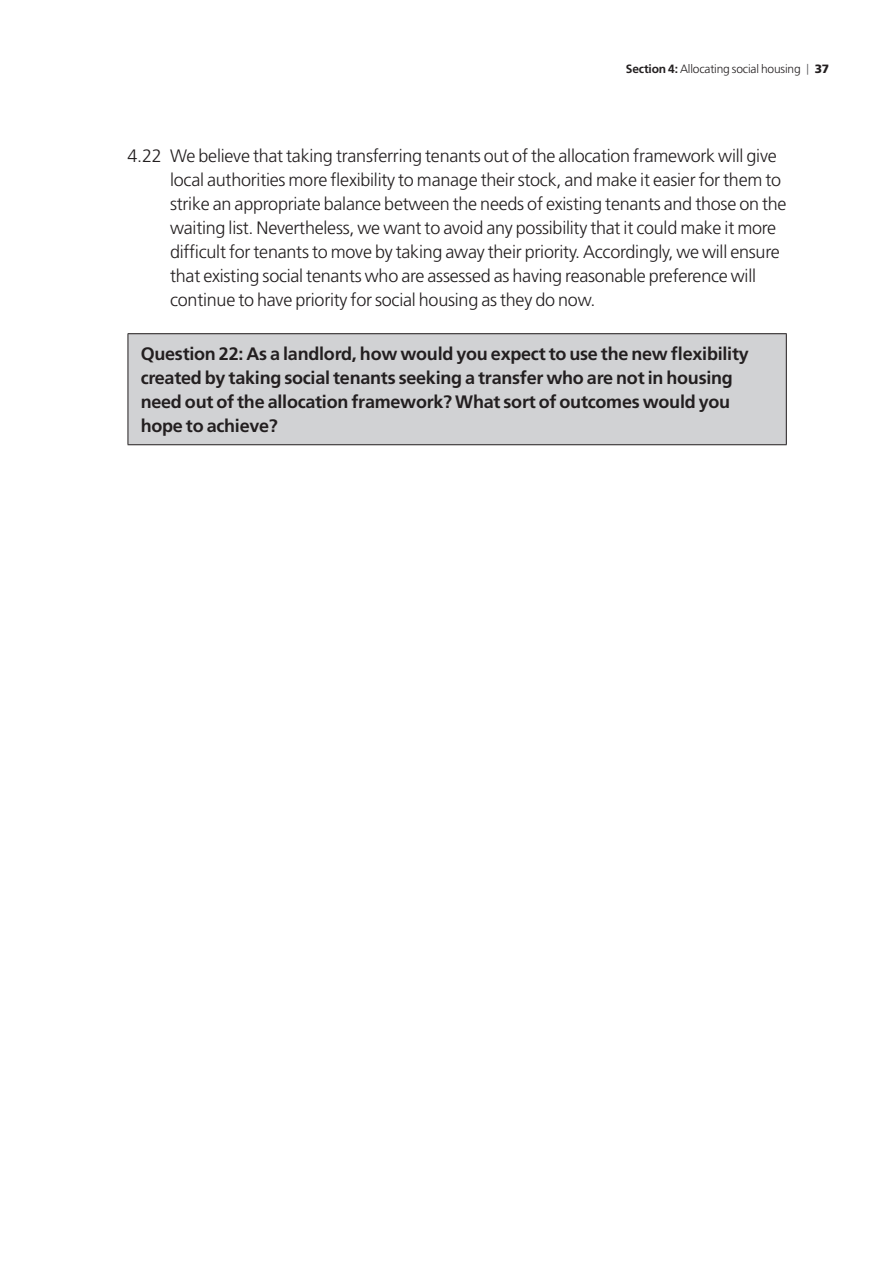
<style>
.page{position:relative;width:893px;height:1263px;background:#fff}
.page>*{position:absolute;margin:0;border:0;box-sizing:border-box;transform-origin:0 0}
.t1{font:300 18px/24px "Frutiger LT Std";letter-spacing:-.015em;color:#231f20}
.t2{font:700 18px/24px "Frutiger LT Std";letter-spacing:-.015em;color:#231f20}
.t3{font:300 12px "Frutiger LT Std";letter-spacing:-.015em;color:#231f20}
.s1{font-weight:700}
.s2{font-size:10.8px;color:#57585a}
.s3{font-weight:900}
</style>
<div class="page">
<div style="left:128px;top:334px;width:658px;height:111px;background:#d1d2d4"></div>
<hr style="left:128px;top:333px;width:659px;height:1px;background:#231f20">
<hr style="left:128px;top:334px;width:1px;height:110px;background:#231f20">
<hr style="left:786px;top:334px;width:1px;height:110px;background:#231f20">
<hr style="left:128px;top:444px;width:659px;height:1px;background:#231f20">
<p class="t3" style="left:626px;top:62px;width:205px"><span class="s1">Section 4:</span> Allocating social housing <span class="s2">|</span> <span class="s3">37</span></p>
<p class="t1" style="left:170px;top:144px;width:618px;text-indent:-43px">4.22 We believe that taking transferring tenants out of the allocation framework will give local authorities more flexibility to manage their stock, and make it easier for them to strike an appropriate balance between the needs of existing tenants and those on the waiting list. Nevertheless, we want to avoid any possibility that it could make it more difficult for tenants to move by taking away their priority. Accordingly, we will ensure that existing social tenants who are assessed as having reasonable preference will continue to have priority for social housing as they do now.</p>
<p class="t2" style="left:141px;top:342px;width:610px">Question 22: As a landlord, how would you expect to use the new flexibility created by taking social tenants seeking a transfer who are not in housing need out of the allocation framework? What sort of outcomes would you hope to achieve?</p>
</div>
